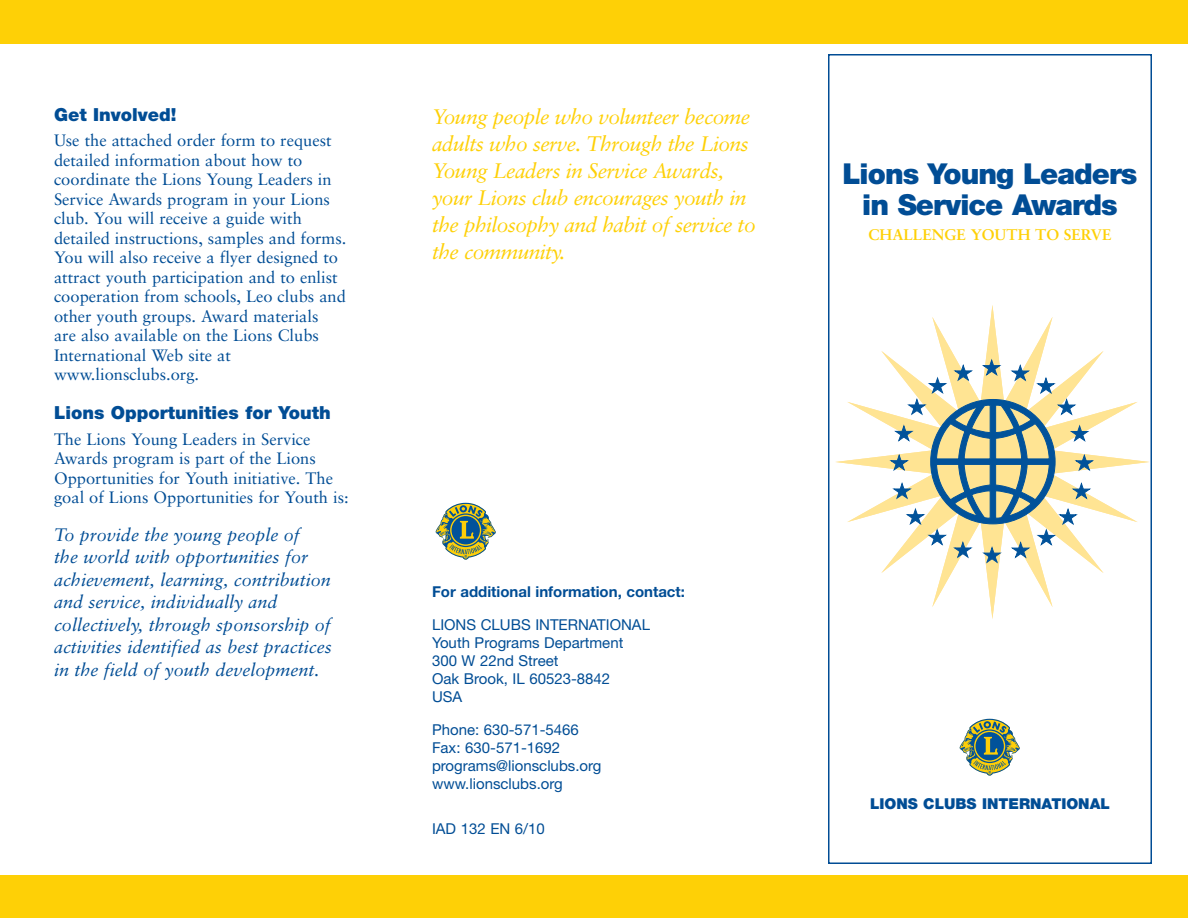
<style>
.page{position:relative;width:1188px;height:918px;background:#fff}
.page>*{position:absolute;margin:0;border:0;box-sizing:border-box;transform-origin:0 0}
.t1{font:900 28.8px/30.8px "Helvetica Neue";letter-spacing:-.035em;color:#014d95;text-align:center}
.t2{font:italic 21px/27px "Sabon";letter-spacing:-.03em;color:#fed006}
.t3{font:italic 18px/22.5px "Sabon";color:#014d95}
.t4{font:900 18px "Helvetica Neue";color:#014d95}
.t5{font:16.5px/19.5px "Sabon";color:#014d95}
.t6{font:700 15.45px "Sabon";color:#fed006}
.t7{font:15px/18px "Helvetica Neue";color:#014d95}
.t8{font:700 15px "Helvetica Neue";color:#014d95}
.t9{font:900 15px "Helvetica Neue";color:#014d95}
</style>
<div class="page">
<div style="left:0;top:0;width:1188px;height:43px;background:#fed006"></div>
<div style="left:0;top:875px;width:1188px;height:43px;background:#fed006"></div>
<svg style="left:960px;top:719px;width:60px;height:57px"></svg>
<svg style="left:436px;top:503px;width:60px;height:57px"></svg>
<div style="left:828px;top:54px;width:324px;height:810px;border:2px solid #014d95"></div>
<svg style="left:888px;top:357px;width:209px;height:209px"></svg>
<p class="t4" style="left:54px;top:108px;width:124px">Get Involved!</p>
<p class="t5" style="left:54px;top:132px;width:294px">Use the attached order form to request detailed information about how to coordinate the Lions Young Leaders in Service Awards program in your Lions club. You will receive a guide with detailed instructions, samples and forms.<br>You will also receive a flyer designed to attract youth participation and to enlist cooperation from schools, Leo clubs and other youth groups. Award materials<br>are also available on the Lions Clubs International Web site at www.lionsclubs.org.</p>
<p class="t4" style="left:54px;top:406px;width:278px">Lions Opportunities for Youth</p>
<p class="t5" style="left:54px;top:431px;width:296px">The Lions Young Leaders in Service Awards program is part of the Lions Opportunities for Youth initiative. The goal of Lions Opportunities for Youth is:</p>
<p class="t3" style="left:54px;top:525px;width:279px">To provide the young people of<br>the world with opportunities for achievement, learning, contribution and service, individually and collectively, through sponsorship of activities identified as best practices in the field of youth development.</p>
<p class="t2" style="left:432px;top:105px;width:325px">Young people who volunteer become adults who serve. Through the Lions<br>Young Leaders in Service Awards, your Lions club encourages youth in the philosophy and habit of service to the community.</p>
<p class="t8" style="left:432px;top:586px;width:255px">For additional information, contact:</p>
<p class="t7" style="left:432px;top:617px;width:220px">LIONS CLUBS INTERNATIONAL<br>Youth Programs Department<br>300 W 22nd Street<br>Oak Brook, IL 60523-8842<br>USA</p>
<p class="t7" style="left:432px;top:722px;width:171px">Phone: 630-571-5466<br>Fax: 630-571-1692 programs@lionsclubs.org www.lionsclubs.org</p>
<p class="t7" style="left:432px;top:821px;width:114px">IAD 132 EN 6/10</p>
<h1 class="t1" style="left:842px;top:161px;width:297px">Lions Young Leaders in Service Awards</h1>
<p class="t6" style="left:869px;top:228px;width:244px">CHALLENGE YOUTH TO SERVE</p>
<p class="t9" style="left:870px;top:798px;width:241px">LIONS CLUBS INTERNATIONAL</p>
</div>
